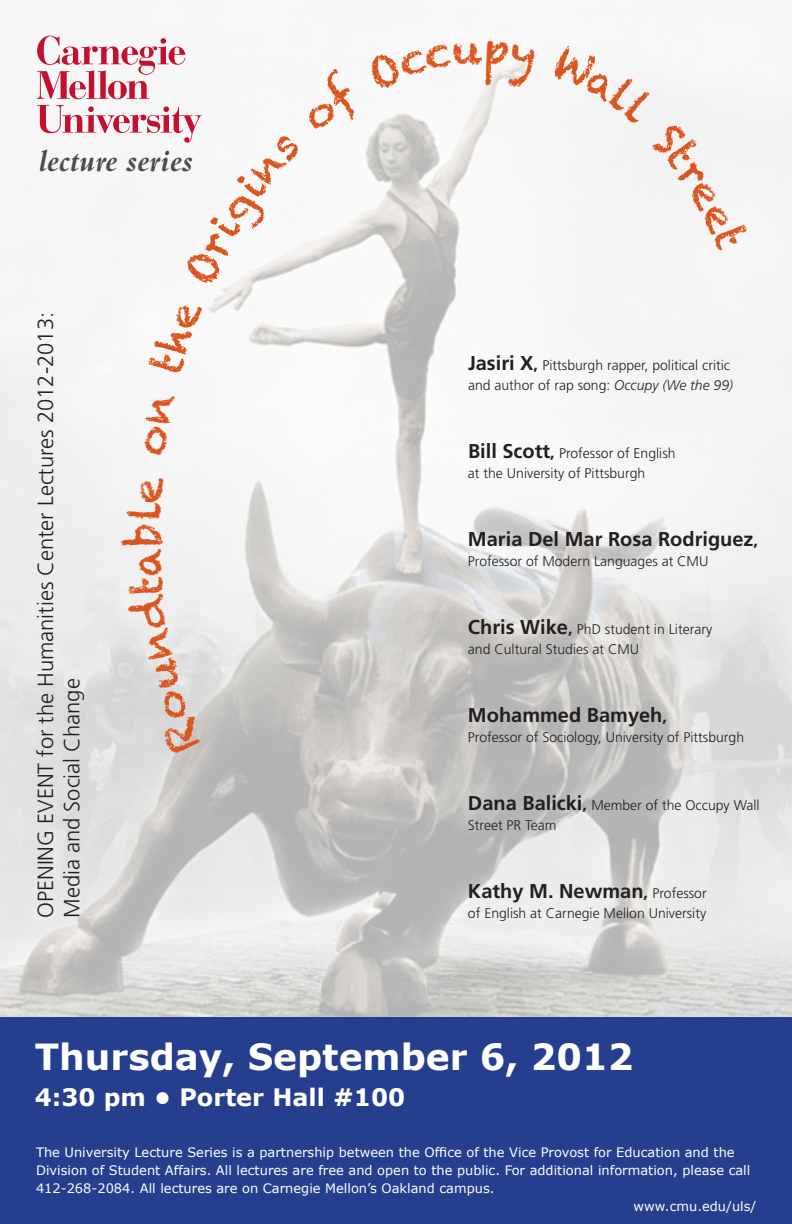
<style>
.page{position:relative;width:792px;height:1224px;background:#fff}
.page>*{position:absolute;margin:0;border:0;box-sizing:border-box;transform-origin:0 0}
.t1{font:42px "Chalkduster";color:#da561e}
.t2{font:700 36px "Verdana";color:#fff}
.t3{font:italic 700 32px "Bembo Std";color:#231f20}
.t4{font:700 24px "Verdana";color:#fff}
.t5{font:300 22px "Frutiger";color:#231f20}
.t6{font:700 20px "Frutiger";color:#231f20}
.t7{font:300 14px/20px "Frutiger";color:#231f20}
.t8{font:13px/18px "Verdana";color:#fff}
.s1{font-weight:700;font-size:20px}
.s2{font-weight:700;font-size:16px}
.s3{font-style:italic}
.s4{font-size:16px}
.s5{font-weight:300;font-size:14px}
</style>
<div class="page">
<img style="left:0;top:35px;width:792px;height:982px">
<div style="left:0;top:1017px;width:792px;height:207px;background:#253f8e"></div>
<svg style="left:126px;top:548px;width:78px;height:207px"></svg>
<div style="left:126px;top:477px;width:38px;height:43px;background:#f3f3f3"></div>
<div style="left:143px;top:392px;width:33px;height:64px;background:#f6f6f6"></div>
<svg style="left:147px;top:300px;width:56px;height:74px"></svg>
<svg style="left:37px;top:36px;width:499px;height:251px"></svg>
<div style="left:551px;top:43px;width:200px;height:208px;background:#f4f4f4"></div>
<h3 class="t3" style="left:38px;top:143px;width:156px">lecture series</h3>
<p class="t5" style="left:33px;top:918px;width:607px;rotate:-90deg">OPENING EVENT for the Humanities Center Lectures 2012-2013:</p>
<p class="t5" style="left:60px;top:918px;width:241px;rotate:-90deg">Media and Social Change</p>
<p class="t1" style="left:121px;top:547px;width:26px;rotate:-90deg">b</p>
<p class="t7" style="left:468px;top:355px;width:264px"><span class="s1">Jasiri X</span><span class="s2">,</span> Pittsburgh rapper, political critic</p>
<p class="t7" style="left:468px;top:375px;width:267px">and author of rap song: <span class="s3">Occupy (We the 99)</span></p>
<p class="t7" style="left:468px;top:443px;width:209px"><span class="s1">Bill Scott</span><span class="s2">,</span> Professor of English</p>
<p class="t7" style="left:468px;top:463px;width:179px">at the University of Pittsburgh</p>
<p class="t6" style="left:468px;top:528px;width:292px">Maria Del Mar Rosa Rodriguez<span class="s4">,</span></p>
<p class="t7" style="left:468px;top:551px;width:242px">Professor of Modern Languages at CMU</p>
<p class="t7" style="left:468px;top:619px;width:246px"><span class="s1">Chris Wike</span><span class="s2">,</span> PhD student in Literary</p>
<p class="t7" style="left:468px;top:639px;width:173px">and Cultural Studies at CMU</p>
<p class="t6" style="left:468px;top:704px;width:200px">Mohammed Bamyeh<span class="s4">,</span></p>
<p class="t7" style="left:468px;top:727px;width:278px">Professor of Sociology, University of Pittsburgh</p>
<p class="t7" style="left:468px;top:795px;width:293px"><span class="s1">Dana Balicki</span><span class="s2">,</span> Member of the Occupy Wall<br>Street PR Team</p>
<p class="t6" style="left:468px;top:880px;width:240px">Kathy M. Newman<span class="s4">,</span> <span class="s5">Professor</span></p>
<p class="t7" style="left:468px;top:903px;width:240px">of English at Carnegie Mellon University</p>
<p class="t2" style="left:35px;top:1034px;width:600px">Thursday, September 6, 2012</p>
<p class="t4" style="left:35px;top:1082px;width:372px">4:30 pm • Porter Hall #100</p>
<p class="t8" style="left:36px;top:1143px;width:716px">The University Lecture Series is a partnership between the Office of the Vice Provost for Education and the<br>Division of Student Affairs. All lectures are free and open to the public. For additional information, please call<br>412-268-2084. All lectures are on Carnegie Mellon’s Oakland campus.</p>
<p class="t8" style="left:634px;top:1197px;width:125px">www.cmu.edu/uls/</p>
</div>
